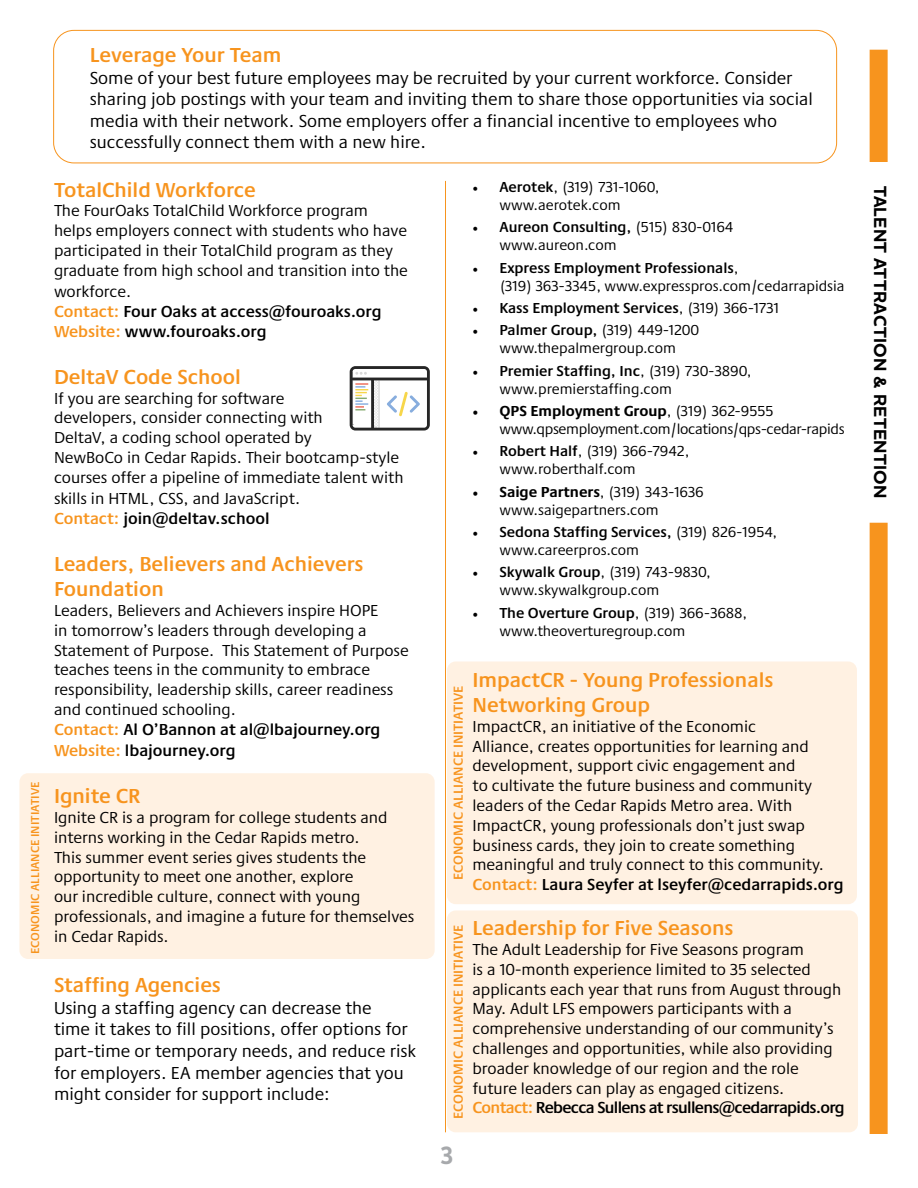
<style>
.page{position:relative;width:918px;height:1188px;background:#fff}
.page>*{position:absolute;margin:0;border:0;box-sizing:border-box;transform-origin:0 0}
.t1{font:700 25.5px "Houschka Pro";color:#a7a9ac}
.t2{font:600 21px/25.2px "Praxis Next";color:#f7941e}
.t3{font:18px/21.6px "Praxis Next";color:#000}
.t4{font:700 18px "Houschka Pro";letter-spacing:.015em;color:#000}
.t5{font:16.5px/19.8px "Praxis Next";color:#000}
.t6{font:600 16.5px/19.8px "Praxis Next";color:#000}
.t7{font:15px/18px "Praxis Next";color:#000}
.t8{font:15px/18px "Praxis Next";letter-spacing:-.02em;color:#000}
.t9{font:600 15px "Praxis Next";color:#000}
.t10{font:600 13.5px "Praxis Next";color:#f7941e}
.t11{font:600 12px "Praxis Next";color:#f7941e}
.s1{font-family:"Minion Pro"}
.s2{font-weight:600}
.s3{font-family:"Minion Pro";font-weight:400}
.s4{font-weight:400}
.s5{font-family:"Minion Pro";font-weight:700}
.s6{font-weight:700}
.s7{font-weight:600;color:#f7941e}
.s8{color:#f7941e}
</style>
<div class="page">
<div style="left:447px;top:662px;width:410px;height:242px;background:#fff1e2;border-radius:9px"></div>
<div style="left:19px;top:773px;width:416px;height:186px;background:#fff1e2;border-radius:9px"></div>
<div style="left:447px;top:910px;width:411px;height:222px;background:#fff1e2;border-radius:9px"></div>
<div style="left:870px;top:50px;width:18px;height:112px;background:#f7941e"></div>
<div style="left:870px;top:523px;width:18px;height:611px;background:#f7941e"></div>
<hr style="left:445px;top:181px;width:1px;height:951px;background:#f7941e">
<svg style="left:350px;top:366px;width:80px;height:65px"></svg>
<div style="left:53px;top:30px;width:784px;height:133px;border:1px solid #f7941e;border-radius:20px"></div>
<p class="t11" style="left:26px;top:954px;width:174px;rotate:-90deg">ECONOMIC ALLIANCE INITIATIVE</p>
<p class="t2" style="left:90px;top:41px;width:193px">Leverage Your Team</p>
<p class="t3" style="left:90px;top:66px;width:725px">Some of your best future employees may be recruited by your current workforce. Consider sharing job postings with your team and inviting them to share those opportunities via social media with their network. Some employers offer a financial incentive to employees who successfully connect them with a new hire.</p>
<p class="t7" style="left:500px;top:178px;width:162px;text-indent:-27px"><span class="s1">•</span> <span class="s2">Aerotek</span>, (319) 731-1060, www.aerotek.com</p>
<p class="t7" style="left:500px;top:218px;width:235px;text-indent:-27px"><span class="s1">•</span> <span class="s2">Aureon Consulting,</span> (515) 830-0164 www.aureon.com</p>
<p class="t7" style="left:500px;top:258px;width:347px;text-indent:-27px"><span class="s1">•</span> <span class="s2">Express Employment Professionals</span>,<br>(319) 363-3345, www.expresspros.com/cedarrapidsia</p>
<p class="t9" style="left:472px;top:296px;width:308px"><span class="s3">•</span> Kass Employment Services<span class="s4">, (319) 366-1731</span></p>
<p class="t7" style="left:472px;top:321px;width:228px;text-align:center"><span class="s1">•</span> <span class="s2">Palmer Group,</span> (319) 449-1200 www.thepalmergroup.com</p>
<p class="t7" style="left:500px;top:361px;width:253px;text-indent:-27px"><span class="s1">•</span> <span class="s2">Premier Staffing, Inc</span>, (319) 730-3890, www.premierstaffing.com</p>
<p class="t8" style="left:500px;top:402px;width:347px;text-indent:-27px"><span class="s5">•</span> <span class="s6">QPS Employment Group</span>, (319) 362-9555 www.qpsemployment.com/locations/qps-cedar-rapids</p>
<p class="t7" style="left:500px;top:442px;width:192px;text-indent:-27px"><span class="s1">•</span> <span class="s2">Robert Half</span>, (319) 366-7942, www.roberthalf.com</p>
<p class="t7" style="left:500px;top:482px;width:206px;text-indent:-27px"><span class="s5">•</span> <span class="s6">Saige Partners</span>, (319) 343-1636 www.saigepartners.com</p>
<p class="t7" style="left:500px;top:523px;width:279px;text-indent:-27px"><span class="s1">•</span> <span class="s2">Sedona Staffing Services,</span> (319) 826-1954, www.careerpros.com</p>
<p class="t7" style="left:500px;top:563px;width:213px;text-indent:-27px"><span class="s1">•</span> <span class="s2">Skywalk Group</span>, (319) 743-9830, www.skywalkgroup.com</p>
<p class="t7" style="left:500px;top:603px;width:249px;text-indent:-27px"><span class="s1">•</span> <span class="s2">The Overture Group</span>, (319) 366-3688, www.theoverturegroup.com</p>
<p class="t2" style="left:472px;top:666px;width:302px">ImpactCR - Young Professionals<br>Networking Group</p>
<p class="t5" style="left:472px;top:716px;width:372px">ImpactCR, an initiative of the Economic<br>Alliance, creates opportunities for learning and development, support civic engagement and<br>to cultivate the future business and community leaders of the Cedar Rapids Metro area. With ImpactCR, young professionals don’t just swap business cards, they join to create something meaningful and truly connect to this community.<br><span class="s7">Contact:</span> <span class="s2">Laura Seyfer at lseyfer@cedarrapids.org</span></p>
<p class="t2" style="left:472px;top:915px;width:262px">Leadership for Five Seasons</p>
<p class="t5" style="left:472px;top:939px;width:374px">The Adult Leadership for Five Seasons program<br>is a 10-month experience limited to 35 selected applicants each year that runs from August through May. Adult LFS empowers participants with a comprehensive understanding of our community’s challenges and opportunities, while also providing broader knowledge of our region and the role future leaders can play as engaged citizens.<br><span class="s7">Contact:</span> <span class="s2">Rebecca Sullens at rsullens@cedarrapids.org</span></p>
<p class="t2" style="left:54px;top:176px;width:203px">TotalChild Workforce</p>
<p class="t5" style="left:54px;top:200px;width:355px">The FourOaks TotalChild Workforce program helps employers connect with students who have participated in their TotalChild program as they graduate from high school and transition into the</p>
<p class="t6" style="left:54px;top:281px;width:329px"><span class="s4">workforce.<br></span><span class="s8">Contact:</span> Four Oaks at access@fouroaks.org<br><span class="s8">Website:</span> www.fouroaks.org</p>
<p class="t2" style="left:54px;top:363px;width:188px">DeltaV Code School</p>
<p class="t5" style="left:54px;top:388px;width:351px">If you are searching for software<br>developers, consider connecting with<br>DeltaV, a coding school operated by<br>NewBoCo in Cedar Rapids. Their bootcamp-style courses offer a pipeline of immediate talent with</p>
<p class="t5" style="left:54px;top:488px;width:248px">skills in HTML, CSS, and JavaScript.<br><span class="s7">Contact:</span> <span class="s2">join@deltav.school</span></p>
<p class="t2" style="left:54px;top:550px;width:311px">Leaders, Believers and Achievers<br>Foundation</p>
<p class="t5" style="left:54px;top:600px;width:356px">Leaders, Believers and Achievers inspire HOPE<br>in tomorrow’s leaders through developing a Statement of Purpose. This Statement of Purpose teaches teens in the community to embrace responsibility, leadership skills, career readiness and continued schooling.<br><span class="s7">Contact:</span> <span class="s2">Al O’Bannon at al@lbajourney.org</span></p>
<p class="t6" style="left:54px;top:740px;width:183px"><span class="s8">Website:</span> lbajourney.org</p>
<p class="t2" style="left:54px;top:783px;width:88px">Ignite CR</p>
<p class="t5" style="left:54px;top:807px;width:362px">Ignite CR is a program for college students and interns working in the Cedar Rapids metro.<br>This summer event series gives students the opportunity to meet one another, explore<br>our incredible culture, connect with young professionals, and imagine a future for themselves in Cedar Rapids.</p>
<p class="t2" style="left:54px;top:972px;width:168px">Staffing Agencies</p>
<p class="t3" style="left:54px;top:996px;width:364px">Using a staffing agency can decrease the<br>time it takes to fill positions, offer options for part-time or temporary needs, and reduce risk for employers. EA member agencies that you might consider for support include:</p>
<p class="t10" style="left:448px;top:880px;width:196px;rotate:-90deg">ECONOMIC ALLIANCE INITIATIVE</p>
<p class="t10" style="left:448px;top:1119px;width:196px;rotate:-90deg">ECONOMIC ALLIANCE INITIATIVE</p>
<h1 class="t1" style="left:439px;top:1139px;width:17px">3</h1>
<p class="t4" style="left:892px;top:186px;width:314px;rotate:90deg">TALENT ATTRACTION &amp; RETENTION</p>
</div>
